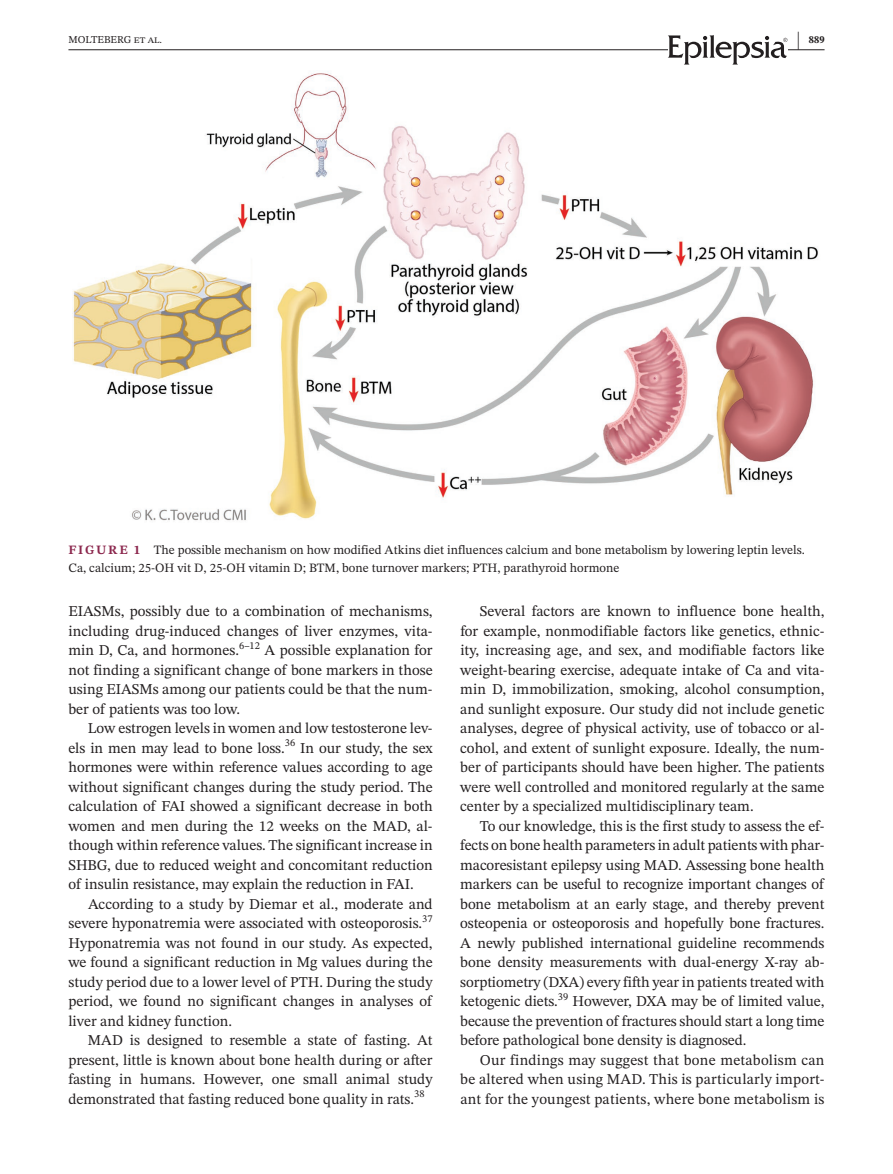
<style>
.page{position:relative;width:893px;height:1174px;background:#fff}
.page>*{position:absolute;margin:0;border:0;box-sizing:border-box;transform-origin:0 0}
.t1{font:700 21px "STIX Two Text";color:#231f20;scale:.42 1}
.t2{font:15px/19.5px "STIX Two Text";color:#231f20;text-align:justify}
.t3{font:12.75px/18px "STIX Two Text";color:#231f20}
.t4{font:10.5px "STIX Two Text";color:#231f20}
.t5{font:700 10.5px "STIX Two Text";color:#231f20}
.s1{font-weight:700;color:#8c284e}
</style>
<div class="page">
<hr style="left:68px;top:49px;width:756px;height:1px;background:#231f20">
<svg style="left:668px;top:35px;width:119px;height:30px"></svg>
<img style="left:72px;top:73px;width:746px;height:448px">
<h1 class="t1" style="left:797px;top:24px;width:8px">|</h1>
<p class="t4" style="left:68px;top:32px;width:95px">MOLTEBERG et al.</p>
<p class="t5" style="left:809px;top:32px;width:17px">889</p>
<p class="t3" style="left:68px;top:541px;width:738px"><span class="s1">FIGURE 1</span> The possible mechanism on how modified Atkins diet influences calcium and bone metabolism by lowering leptin levels.<br>Ca, calcium; 25-OH vit D, 25-OH vitamin D; BTM, bone turnover markers; PTH, parathyroid hormone</p>
<p class="t2" style="left:68px;top:601px;width:366px">EIASMs, possibly due to a combination of mechanisms, including drug-induced changes of liver enzymes, vita&shy;min D, Ca, and hormones.</p>
<p class="t4" style="left:239px;top:637px;width:22px">6–12</p>
<p class="t2" style="left:68px;top:640px;width:366px;text-indent:196px">A possible explanation for not finding a significant change of bone markers in those using EIASMs among our patients could be that the num&shy;ber of patients was too low.</p>
<p class="t2" style="left:68px;top:718px;width:366px;text-indent:20px">Low estrogen levels in women and low testosterone lev&shy;els in men may lead to bone loss.</p>
<p class="t4" style="left:285px;top:735px;width:12px">36</p>
<p class="t2" style="left:68px;top:738px;width:366px;text-indent:232px">In our study, the sex hormones were within reference values according to age without significant changes during the study period. The calculation of FAI showed a significant decrease in both women and men during the 12 weeks on the MAD, al&shy;though within reference values. The significant increase in SHBG, due to reduced weight and concomitant reduction of insulin resistance, may explain the reduction in FAI.</p>
<p class="t2" style="left:69px;top:894px;width:366px;text-indent:20px">According to a study by Diemar et al., moderate and severe hyponatremia were associated with osteoporosis.</p>
<p class="t4" style="left:422px;top:910px;width:12px">37</p>
<p class="t2" style="left:68px;top:933px;width:366px">Hyponatremia was not found in our study. As expected, we found a significant reduction in Mg values during the study period due to a lower level of PTH. During the study period, we found no significant changes in analyses of liver and kidney function.</p>
<p class="t2" style="left:68px;top:1030px;width:366px;text-indent:20px">MAD is designed to resemble a state of fasting. At present, little is known about bone health during or after fasting in humans. However, one small animal study demonstrated that fasting reduced bone quality in rats.</p>
<p class="t4" style="left:414px;top:1086px;width:12px">38</p>
<p class="t2" style="left:460px;top:601px;width:366px;text-indent:20px">Several factors are known to influence bone health, for example, nonmodifiable factors like genetics, ethnic&shy;ity, increasing age, and sex, and modifiable factors like weight-bearing exercise, adequate intake of Ca and vita&shy;min D, immobilization, smoking, alcohol consumption, and sunlight exposure. Our study did not include genetic analyses, degree of physical activity, use of tobacco or al&shy;cohol, and extent of sunlight exposure. Ideally, the num&shy;ber of participants should have been higher. The patients were well controlled and monitored regularly at the same center by a specialized multidisciplinary team.</p>
<p class="t2" style="left:460px;top:816px;width:366px;text-indent:20px">To our knowledge, this is the first study to assess the ef&shy;fects on bone health parameters in adult patients with phar&shy;macoresistant epilepsy using MAD. Assessing bone health markers can be useful to recognize important changes of bone metabolism at an early stage, and thereby prevent osteopenia or osteoporosis and hopefully bone fractures.<br>A newly published international guideline recommends bone density measurements with dual-energy X-ray ab&shy;sorptiometry (DXA) every fifth year in patients treated with ketogenic diets.<sup>39</sup> However, DXA may be of limited value, because the prevention of fractures should start a long time before pathological bone density is diagnosed.</p>
<p class="t2" style="left:460px;top:1050px;width:366px;text-indent:20px">Our findings may suggest that bone metabolism can be altered when using MAD. This is particularly import&shy;ant for the youngest patients, where bone metabolism is</p>
</div>
